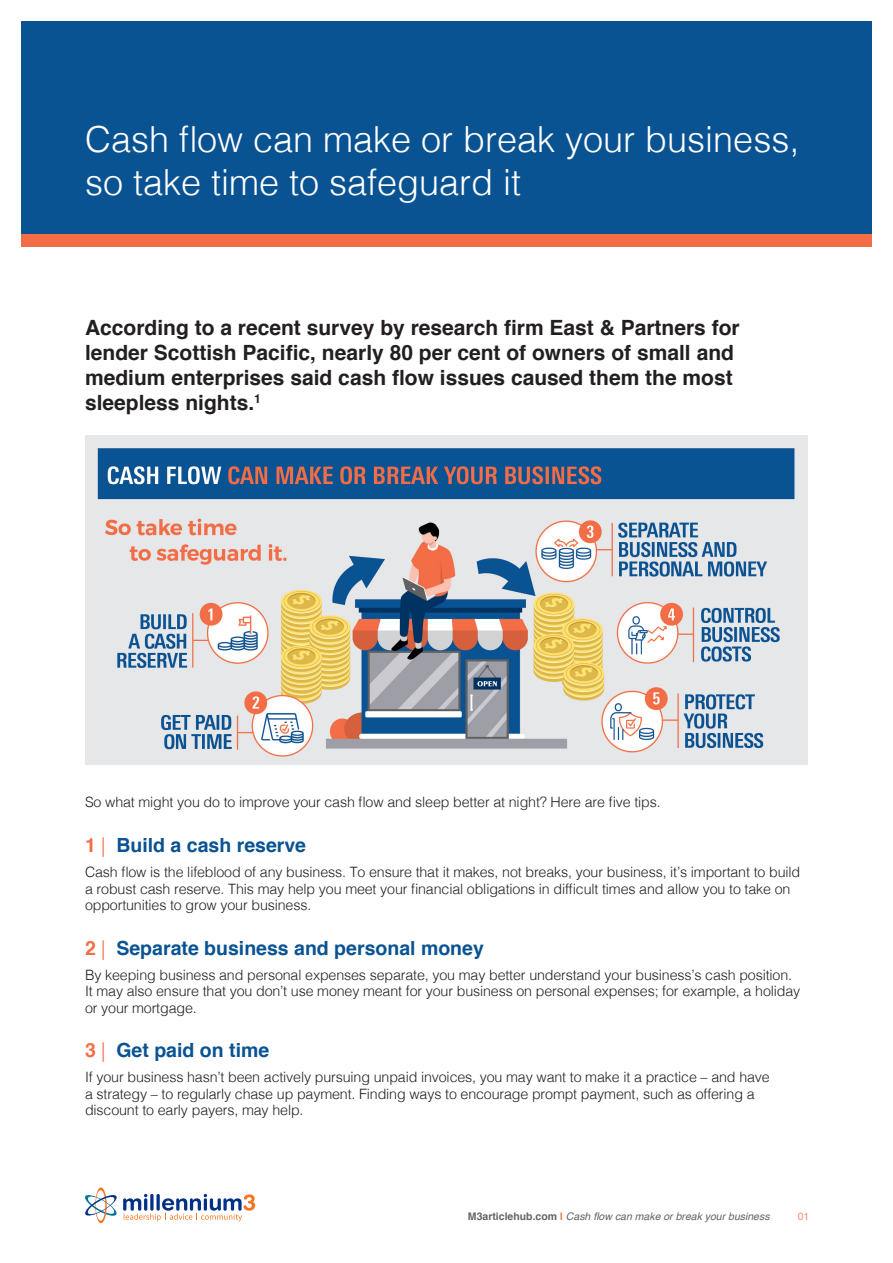
<style>
.page{position:relative;width:893px;height:1263px;background:#fff}
.page>*{position:absolute;margin:0;border:0;box-sizing:border-box;transform-origin:0 0}
.Heading_WHITE{font:300 36px/43.2px "Helvetica";color:#fff}
.Intro{font:700 21px/25.2px "Helvetica";color:#231f20}
.Heading_2{font:700 19.5px "Helvetica";color:#095393}
.Body{font:300 14.25px/16.5px "Helvetica";letter-spacing:-.01em;color:#231f20}
.t1{font:italic 10.5px "Helvetica";color:#636366}
.t2{font:10.5px "Helvetica";color:#f69275}
.s1{color:#f36e47}
.s2{font-weight:300;color:#f36e47}
.s3{font-weight:700;font-style:normal}
.s4{font-weight:700;font-style:normal;color:#f36e47}
</style>
<div class="page">
<div style="left:21px;top:21px;width:851px;height:213px;background:#095393"></div>
<div style="left:21px;top:234px;width:851px;height:13px;background:#f36e47"></div>
<svg style="left:85px;top:1187px;width:170px;height:36px"></svg>
<img style="left:85px;top:436px;width:723px;height:329px">
<p class="Heading_WHITE" style="left:85px;top:115px;width:716px">Cash flow can make or break your business, so take time to safeguard it</p>
<p class="Intro" style="left:85px;top:315px;width:656px">According to a recent survey by research firm East &amp; Partners for lender Scottish Pacific, nearly 80 per cent of owners of small and medium enterprises said cash flow issues caused them the most sleepless nights.<sup>1</sup></p>
<p class="Body" style="left:85px;top:793px;width:577px">So what might you do to improve your cash flow and sleep better at night? Here are five tips.</p>
<p class="Heading_2" style="left:85px;top:829px;width:223px"><span class="s1">1</span> <span class="s2">|</span> Build a cash reserve</p>
<p class="Body" style="left:85px;top:863px;width:717px">Cash flow is the lifeblood of any business. To ensure that it makes, not breaks, your business, it’s important to build a robust cash reserve. This may help you meet your financial obligations in difficult times and allow you to take on opportunities to grow your business.</p>
<p class="Heading_2" style="left:85px;top:932px;width:400px"><span class="s1">2</span> <span class="s2">|</span> Separate business and personal money</p>
<p class="Body" style="left:85px;top:965px;width:717px">By keeping business and personal expenses separate, you may better understand your business’s cash position.<br>It may also ensure that you don’t use money meant for your business on personal expenses; for example, a holiday or your mortgage.</p>
<p class="Heading_2" style="left:85px;top:1035px;width:186px"><span class="s1">3</span> <span class="s2">|</span> Get paid on time</p>
<p class="Body" style="left:85px;top:1068px;width:686px">If your business hasn’t been actively pursuing unpaid invoices, you may want to make it a practice – and have a strategy – to regularly chase up payment. Finding ways to encourage prompt payment, such as offering a discount to early payers, may help.</p>
<p class="t1" style="left:468px;top:1208px;width:303px"><span class="s3">M3articlehub.com</span> <span class="s4">|</span> Cash flow can make or break your business</p>
<p class="t2" style="left:798px;top:1209px;width:13px">01</p>
</div>
